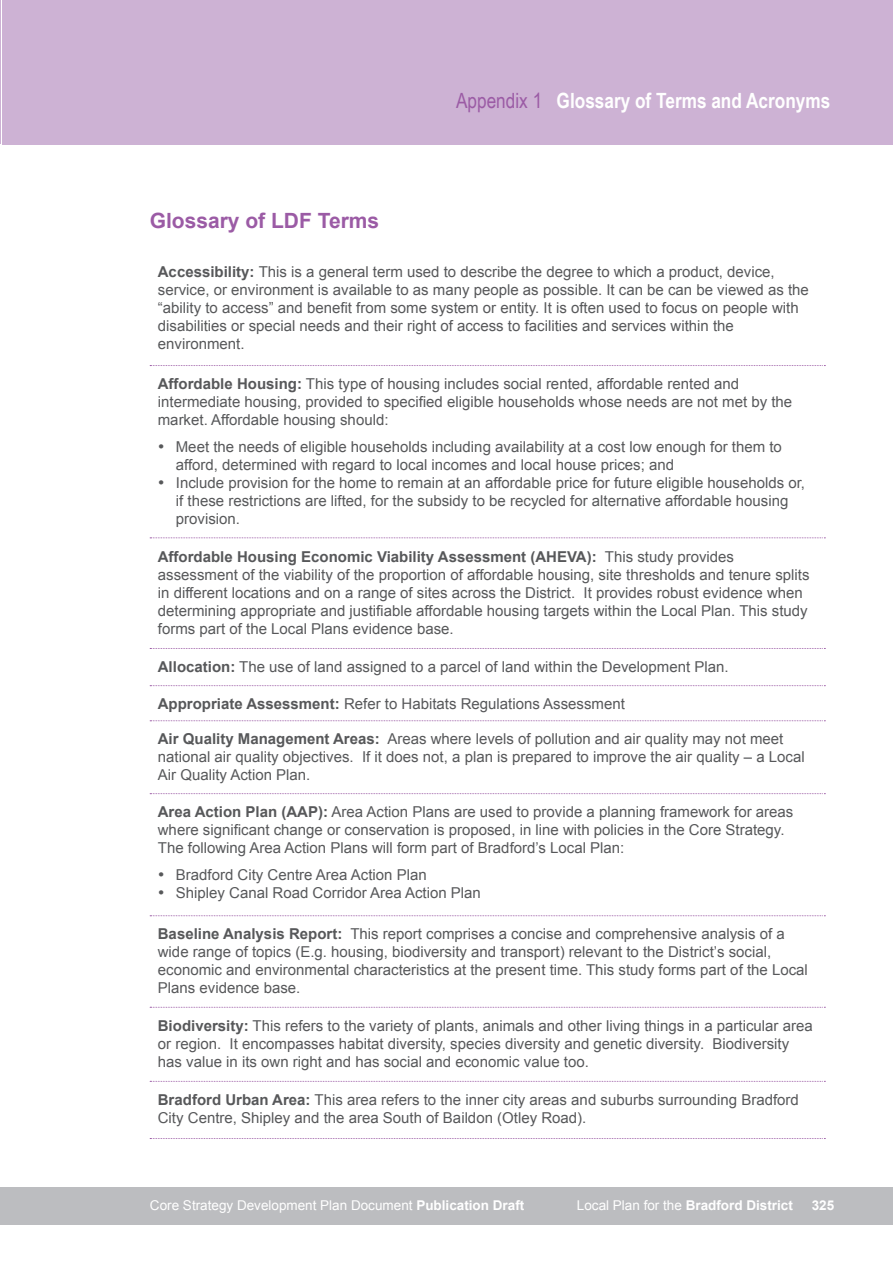
<style>
.page{position:relative;width:893px;height:1263px;background:#fff}
.page>*{position:absolute;margin:0;border:0;box-sizing:border-box;transform-origin:0 0}
.t1{font:700 21px "Arial Narrow";color:#fff}
.t2{font:700 21px "Arial";color:#9b5ba5}
.t3{font:15px/18px "Arial";color:#57585a}
.t4{font:13.5px "Arial";color:#fff}
.t5{font:700 13.5px "Arial";color:#fff}
.s1{font-weight:400;color:#9b5ba5}
.s2{font-weight:700}
.s3{font-weight:400}
</style>
<div class="page">
<hr style="left:0;top:1186px;width:1px;height:38px;background:#bcbdc0">
<hr style="left:0;top:0;width:1px;height:144px;background:#cdb2d4">
<div style="left:1px;top:1186px;width:892px;height:38px;background:#bcbdc0"></div>
<div style="left:2px;top:0;width:891px;height:145px;background:#cdb2d4"></div>
<svg style="left:150px;top:365px;width:675px;height:1px"></svg>
<svg style="left:150px;top:537px;width:675px;height:1px"></svg>
<svg style="left:150px;top:648px;width:675px;height:1px"></svg>
<svg style="left:150px;top:685px;width:675px;height:1px"></svg>
<svg style="left:150px;top:720px;width:675px;height:1px"></svg>
<svg style="left:150px;top:793px;width:675px;height:1px"></svg>
<svg style="left:150px;top:915px;width:675px;height:1px"></svg>
<svg style="left:150px;top:1006px;width:675px;height:1px"></svg>
<svg style="left:150px;top:1080px;width:675px;height:1px"></svg>
<svg style="left:150px;top:1138px;width:675px;height:1px"></svg>
<h1 class="t1" style="left:456px;top:85px;width:376px"><span class="s1">Appendix 1</span> Glossary of Terms and Acronyms</h1>
<h1 class="t2" style="left:150px;top:206px;width:231px">Glossary of LDF Terms</h1>
<p class="t3" style="left:158px;top:263px;width:653px"><span class="s2">Accessibility:</span> This is a general term used to describe the degree to which a product, device, service, or environment is available to as many people as possible. It can be can be viewed as the “ability to access” and benefit from some system or entity. It is often used to focus on people with disabilities or special needs and their right of access to facilities and services within the environment.</p>
<p class="t3" style="left:158px;top:375px;width:636px"><span class="s2">Affordable Housing:</span> This type of housing includes social rented, affordable rented and intermediate housing, provided to specified eligible households whose needs are not met by the market. Affordable housing should:</p>
<p class="t3" style="left:176px;top:438px;width:608px;text-indent:-18px">• Meet the needs of eligible households including availability at a cost low enough for them to afford, determined with regard to local incomes and local house prices; and</p>
<p class="t3" style="left:176px;top:474px;width:631px;text-indent:-18px">• Include provision for the home to remain at an affordable price for future eligible households or, if these restrictions are lifted, for the subsidy to be recycled for alternative affordable housing provision.</p>
<p class="t3" style="left:158px;top:547px;width:653px"><span class="s2">Affordable Housing Economic Viability Assessment (AHEVA):</span> This study provides assessment of the viability of the proportion of affordable housing, site thresholds and tenure splits in different locations and on a range of sites across the District. It provides robust evidence when determining appropriate and justifiable affordable housing targets within the Local Plan. This study forms part of the Local Plans evidence base.</p>
<p class="t3" style="left:158px;top:658px;width:572px"><span class="s2">Allocation:</span> The use of land assigned to a parcel of land within the Development Plan.</p>
<p class="t3" style="left:158px;top:695px;width:469px"><span class="s2">Appropriate Assessment:</span> Refer to Habitats Regulations Assessment</p>
<p class="t3" style="left:158px;top:730px;width:648px"><span class="s2">Air Quality Management Areas:</span> Areas where levels of pollution and air quality may not meet national air quality objectives. If it does not, a plan is prepared to improve the air quality – a Local<br>Air Quality Action Plan.</p>
<p class="t3" style="left:158px;top:803px;width:637px"><span class="s2">Area Action Plan (AAP):</span> Area Action Plans are used to provide a planning framework for areas where significant change or conservation is proposed, in line with policies in the Core Strategy.<br>The following Area Action Plans will form part of Bradford’s Local Plan:</p>
<p class="t3" style="left:158px;top:866px;width:270px">• Bradford City Centre Area Action Plan</p>
<p class="t3" style="left:158px;top:884px;width:325px">• Shipley Canal Road Corridor Area Action Plan</p>
<p class="t3" style="left:158px;top:925px;width:652px"><span class="s2">Baseline Analysis Report:</span> This report comprises a concise and comprehensive analysis of a wide range of topics (E.g. housing, biodiversity and transport) relevant to the District’s social, economic and environmental characteristics at the present time. This study forms part of the Local Plans evidence base.</p>
<p class="t3" style="left:158px;top:1016px;width:656px"><span class="s2">Biodiversity:</span> This refers to the variety of plants, animals and other living things in a particular area or region. It encompasses habitat diversity, species diversity and genetic diversity. Biodiversity has value in its own right and has social and economic value too.</p>
<p class="t3" style="left:158px;top:1090px;width:643px"><span class="s2">Bradford Urban Area:</span> This area refers to the inner city areas and suburbs surrounding Bradford<br>City Centre, Shipley and the area South of Baildon (Otley Road).</p>
<p class="t4" style="left:150px;top:1195px;width:376px">Core Strategy Development Plan Document <span class="s2">Publication Draft</span></p>
<p class="t5" style="left:577px;top:1195px;width:218px"><span class="s3">Local Plan for the</span> Bradford District</p>
<p class="t5" style="left:812px;top:1195px;width:24px">325</p>
</div>
